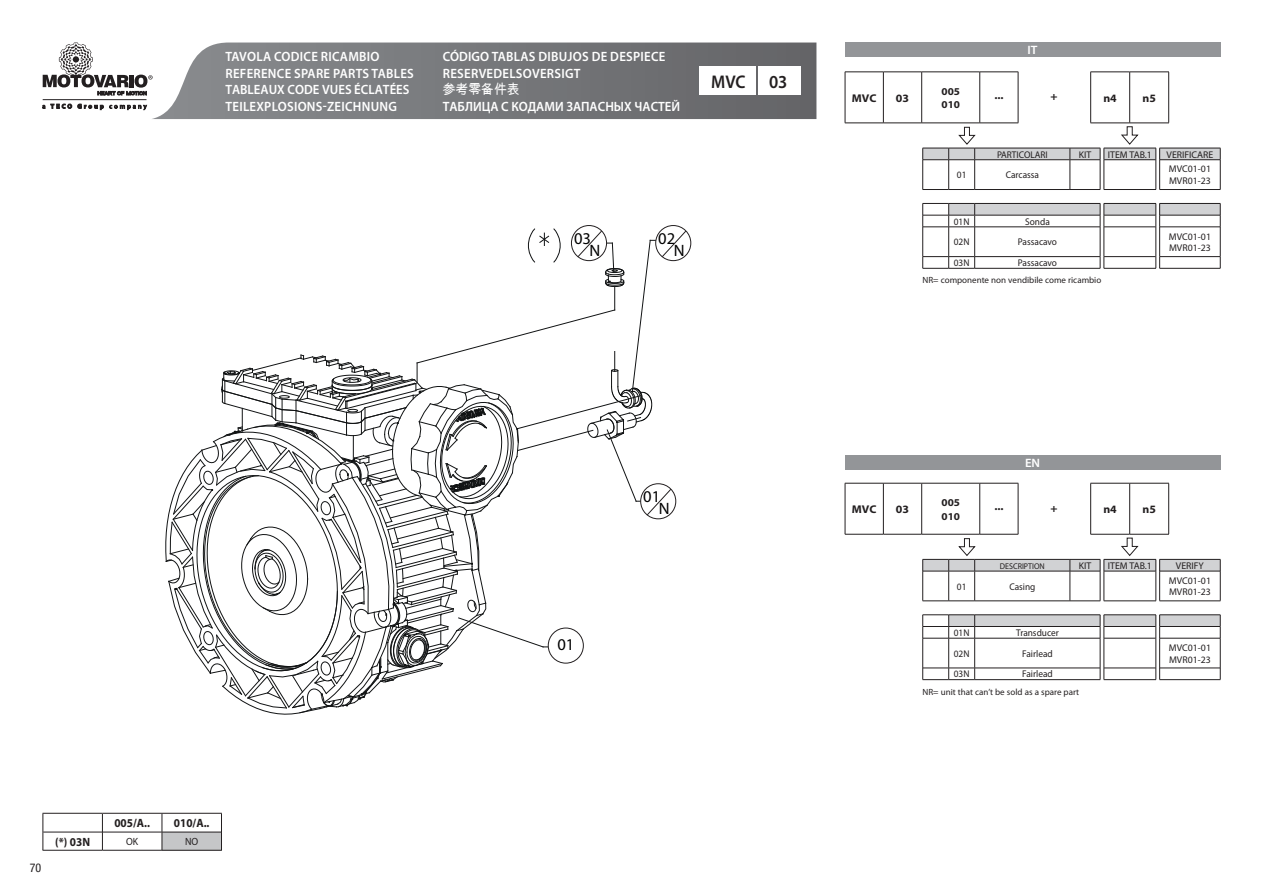
<style>
.page{position:relative;width:1263px;height:893px;background:#fff}
.page>*{position:absolute;margin:0;border:0;box-sizing:border-box;transform-origin:0 0}
.t1{font:600 18.45px "Myriad Pro";color:#231f20;scale:.93 1}
.t2{font:16.5px/12.5px "Myriad Pro";color:#000001}
.t3{font:600 13.5px/16.5px "Myriad Pro";letter-spacing:.02em;color:#fff;scale:.95 1}
.t4{font:600 13.5px "Myriad Pro";color:#fff;scale:.95 1}
.t5{font:13.5px "Arial Unicode MS";color:#fff;scale:.95 1}
.t6{font:600 12.15px "Myriad Pro";color:#fff;scale:1.04 1}
.t7{font:700 12px "Myriad Pro";color:#231f20;scale:.94 1}
.t8{font:condensed 12px "Helvetica Neue LT Std";color:#231f20}
.t9{font:700 11.25px "Myriad Pro";color:#231f20;scale:1.06 1}
.t10{font:700 11.25px "Myriad Pro";color:#231f20;scale:1.04 1}
.t11{font:700 10.5px/13.5px "Myriad Pro";color:#231f20;scale:1.06 1}
.t12{font:10.5px "Myriad Pro";color:#231f20;scale:.94 1}
.t13{font:9.75px/14.9px "Myriad Pro";color:#231f20}
.t14{font:9.75px "Myriad Pro";color:#231f20;scale:.95 1}
.t15{font:9px "Myriad Pro";color:#231f20}
.t16{font:8.4px "Myriad Pro";color:#231f20;scale:.95 1}
</style>
<div class="page">
<svg style="left:43px;top:43px;width:108px;height:52px"></svg>
<hr style="left:43px;top:99px;width:103px;height:1px;background:#231f20">
<svg style="left:42px;top:104px;width:105px;height:6px"></svg>
<div style="left:845px;top:43px;width:375px;height:14px;background:#939598"></div>
<div style="left:845px;top:455px;width:375px;height:14px;background:#939598"></div>
<svg style="left:151px;top:43px;width:665px;height:76px;background:#7d7f82"></svg>
<div style="left:699px;top:66px;width:57px;height:29px;background:#fff"></div>
<div style="left:758px;top:66px;width:42px;height:29px;background:#fff"></div>
<div style="left:1160px;top:148px;width:60px;height:12px;background:#d1d2d4"></div>
<hr style="left:1160px;top:159px;width:60px;height:1px;background:#231f20">
<hr style="left:1159px;top:189px;width:61px;height:1px;background:#231f20">
<hr style="left:1159px;top:148px;width:61px;height:1px;background:#231f20">
<svg style="left:1220px;top:148px;width:1px;height:41px"></svg>
<div style="left:1160px;top:559px;width:60px;height:12px;background:#d1d2d4"></div>
<hr style="left:1160px;top:571px;width:60px;height:1px;background:#231f20">
<hr style="left:1159px;top:601px;width:61px;height:1px;background:#231f20">
<hr style="left:1159px;top:559px;width:61px;height:1px;background:#231f20">
<hr style="left:1220px;top:571px;width:1px;height:30px;background:#231f20">
<svg style="left:922px;top:203px;width:299px;height:66px"></svg>
<hr style="left:1160px;top:227px;width:60px;height:1px;background:#231f20">
<hr style="left:1160px;top:256px;width:60px;height:1px;background:#231f20">
<hr style="left:1159px;top:268px;width:61px;height:1px;background:#231f20">
<svg style="left:922px;top:614px;width:299px;height:66px"></svg>
<hr style="left:1160px;top:638px;width:60px;height:1px;background:#231f20">
<hr style="left:1160px;top:668px;width:60px;height:1px;background:#231f20">
<hr style="left:1159px;top:679px;width:61px;height:1px;background:#231f20">
<svg style="left:845px;top:72px;width:324px;height:118px"></svg>
<svg style="left:845px;top:483px;width:324px;height:119px"></svg>
<div style="left:162px;top:832px;width:59px;height:18px;background:#c5c6c8"></div>
<hr style="left:43px;top:832px;width:59px;height:1px;background:#231f20">
<hr style="left:103px;top:832px;width:59px;height:1px;background:#231f20">
<hr style="left:43px;top:850px;width:59px;height:1px;background:#231f20">
<hr style="left:102px;top:850px;width:60px;height:1px;background:#231f20">
<svg style="left:43px;top:814px;width:1px;height:36px"></svg>
<hr style="left:43px;top:813px;width:59px;height:1px;background:#231f20">
<hr style="left:102px;top:813px;width:60px;height:1px;background:#231f20">
<hr style="left:162px;top:813px;width:60px;height:1px;background:#231f20">
<svg style="left:162px;top:814px;width:1px;height:36px"></svg>
<hr style="left:162px;top:832px;width:59px;height:1px;background:#231f20">
<svg style="left:102px;top:814px;width:1px;height:36px"></svg>
<svg style="left:221px;top:814px;width:1px;height:36px"></svg>
<hr style="left:162px;top:850px;width:60px;height:1px;background:#231f20">
<div style="left:571px;top:225px;width:36px;height:36px;border:1px solid #231f20;border-radius:50%"></div>
<svg style="left:656px;top:226px;width:35px;height:35px"></svg>
<div style="left:655px;top:225px;width:36px;height:36px;border:1px solid #231f20;border-radius:50%"></div>
<svg style="left:165px;top:228px;width:522px;height:487px"></svg>
<div style="left:548px;top:628px;width:35px;height:35px;background:#fff;border-radius:50%"></div>
<div style="left:548px;top:628px;width:36px;height:35px;border:1px solid #231f20;border-radius:50%"></div>
<p class="t3" style="left:225px;top:49px;width:200px">TAVOLA CODICE RICAMBIO<br>REFERENCE SPARE PARTS TABLES<br>TABLEAUX CODE VUES ÉCLATÉES<br>TEILEXPLOSIONS-ZEICHNUNG</p>
<p class="t3" style="left:443px;top:49px;width:236px">CÓDIGO TABLAS DIBUJOS DE DESPIECE<br>RESERVEDELSOVERSIGT</p>
<p class="t5" style="left:443px;top:80px;width:82px">参考零备件表</p>
<p class="t4" style="left:443px;top:99px;width:251px">ТАБЛИЦА С КОДАМИ ЗАПАСНЫХ ЧАСТЕЙ</p>
<h1 class="t1" style="left:711px;top:71px;width:39px">MVC</h1>
<h1 class="t1" style="left:769px;top:71px;width:21px">03</h1>
<p class="t9" style="left:852px;top:91px;width:25px">MVC</p>
<p class="t9" style="left:896px;top:91px;width:14px">03</p>
<p class="t11" style="left:941px;top:84px;width:19px">005<br>010</p>
<p class="t9" style="left:994px;top:88px;width:10px">...</p>
<p class="t6" style="left:1027px;top:43px;width:11px">IT</p>
<p class="t9" style="left:1050px;top:89px;width:8px">+</p>
<p class="t10" style="left:1103px;top:90px;width:14px">n4</p>
<p class="t10" style="left:1142px;top:90px;width:14px">n5</p>
<p class="t14" style="left:997px;top:149px;width:55px">PARTICOLARI</p>
<p class="t13" style="left:1079px;top:147px;width:14px">KIT</p>
<p class="t14" style="left:957px;top:170px;width:12px">01</p>
<p class="t14" style="left:1006px;top:170px;width:37px">Carcassa</p>
<p class="t13" style="left:1108px;top:147px;width:46px">ITEM TAB.1</p>
<p class="t13" style="left:1166px;top:147px;width:48px">VERIFICARE<br>MVC01-01</p>
<p class="t13" style="left:1169px;top:174px;width:43px">MVR01-23</p>
<p class="t2" style="left:590px;top:232px;width:12px;text-indent:-16px">03<br>N</p>
<p class="t2" style="left:674px;top:232px;width:12px;text-indent:-16px">02<br>N</p>
<p class="t14" style="left:954px;top:216px;width:18px">01N</p>
<p class="t14" style="left:1025px;top:216px;width:27px">Sonda</p>
<p class="t14" style="left:954px;top:237px;width:18px">02N</p>
<p class="t14" style="left:1018px;top:237px;width:43px">Passacavo</p>
<p class="t14" style="left:954px;top:258px;width:18px">03N</p>
<p class="t14" style="left:1018px;top:258px;width:43px">Passacavo</p>
<p class="t13" style="left:1169px;top:231px;width:44px;line-height:11.7px">MVC01-01<br>MVR01-23</p>
<p class="t15" style="left:922px;top:275px;width:180px">NR= componente non vendibile come ricambio</p>
<p class="t8" style="left:30px;top:861px;width:13px">70</p>
<p class="t7" style="left:114px;top:815px;width:39px">005/A..</p>
<p class="t7" style="left:174px;top:815px;width:39px">010/A..</p>
<p class="t7" style="left:55px;top:834px;width:39px">(*) 03N</p>
<p class="t12" style="left:126px;top:836px;width:14px">OK</p>
<p class="t12" style="left:185px;top:836px;width:16px">NO</p>
<p class="t2" style="left:557px;top:639px;width:18px">01</p>
<p class="t2" style="left:659px;top:490px;width:12px;text-indent:-16px">01<br>N</p>
<p class="t9" style="left:852px;top:502px;width:25px">MVC</p>
<p class="t9" style="left:896px;top:502px;width:14px">03</p>
<p class="t11" style="left:941px;top:496px;width:19px">005<br>010</p>
<p class="t9" style="left:994px;top:499px;width:10px">...</p>
<p class="t6" style="left:1025px;top:456px;width:16px">EN</p>
<p class="t9" style="left:1050px;top:500px;width:8px">+</p>
<p class="t10" style="left:1103px;top:502px;width:14px">n4</p>
<p class="t10" style="left:1142px;top:502px;width:14px">n5</p>
<p class="t16" style="left:1000px;top:561px;width:49px">DESCRIPTION</p>
<p class="t13" style="left:1079px;top:558px;width:14px">KIT</p>
<p class="t14" style="left:957px;top:581px;width:12px">01</p>
<p class="t14" style="left:1009px;top:581px;width:29px">Casing</p>
<p class="t14" style="left:954px;top:627px;width:18px">01N</p>
<p class="t14" style="left:1016px;top:627px;width:47px">Transducer</p>
<p class="t14" style="left:954px;top:648px;width:18px">02N</p>
<p class="t14" style="left:1022px;top:648px;width:34px">Fairlead</p>
<p class="t14" style="left:954px;top:669px;width:18px">03N</p>
<p class="t14" style="left:1022px;top:669px;width:34px">Fairlead</p>
<p class="t15" style="left:922px;top:687px;width:158px">NR= unit that can’t be sold as a spare part</p>
<p class="t13" style="left:1108px;top:558px;width:46px">ITEM TAB.1</p>
<p class="t13" style="left:1169px;top:558px;width:44px;text-align:center">VERIFY<br>MVC01-01</p>
<p class="t13" style="left:1169px;top:585px;width:43px">MVR01-23</p>
<p class="t13" style="left:1169px;top:642px;width:44px;line-height:11.7px">MVC01-01<br>MVR01-23</p>
</div>
